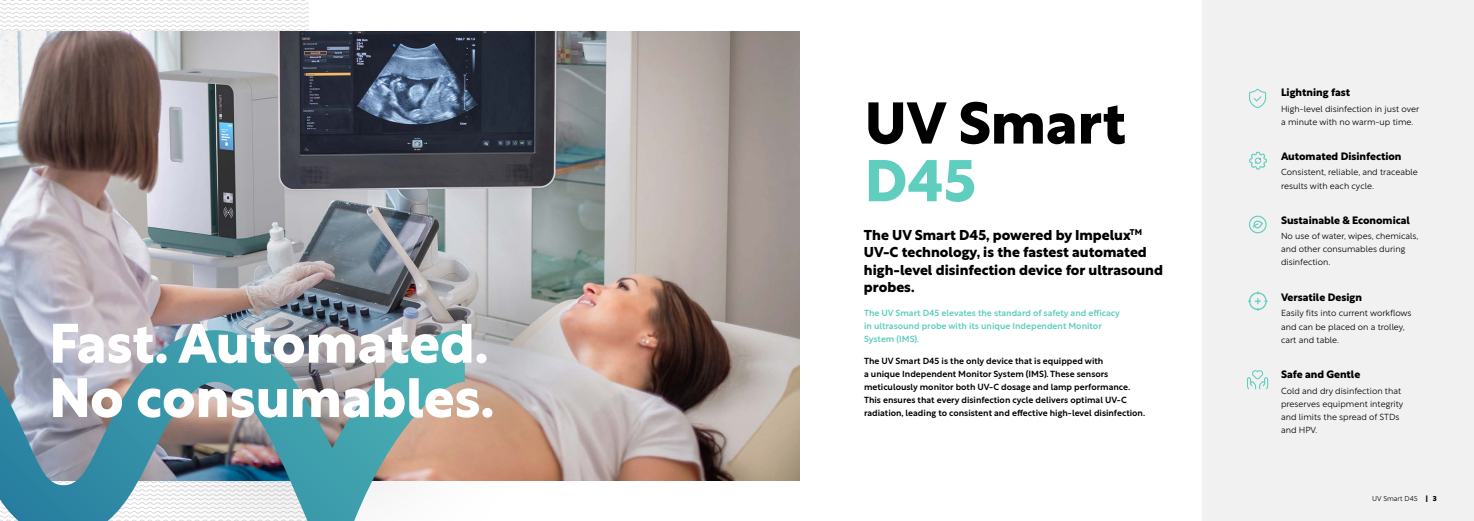
<style>
.page{position:relative;width:1474px;height:521px;background:#fff}
.page>*{position:absolute;margin:0;border:0;box-sizing:border-box;transform-origin:0 0}
.t1{font:700 57.66px "Rustica";color:#000}
.t2{font:700 57.66px "Rustica";color:#60cebf}
.t3{font:700 54.34px/54.3px "Rustica";color:#fff}
.t4{font:700 14px/17.6px "Rustica";color:#000}
.t5{font:700 10.5px "Rustica";color:#000}
.t6{font:300 8.75px/13.1px "Rustica";color:#000}
.t7{font:500 8.75px/13.1px "Rustica";color:#000}
.t8{font:500 8.75px/13.1px "Rustica";color:#60cebf}
.t9{font:300 7px "Rustica";color:#000}
.s1{font-weight:700}
</style>
<div class="page">
<svg style="left:0;top:0;width:308px;height:32px"></svg>
<img style="left:0;top:32px;width:799px;height:448px">
<div style="left:1202px;top:0;width:271px;height:521px;background:#f1f1f1"></div>
<svg style="left:1249px;top:88px;width:17px;height:20px"></svg>
<svg style="left:1247px;top:370px;width:21px;height:20px"></svg>
<svg style="left:1251px;top:220px;width:12px;height:9px"></svg>
<div style="left:1248px;top:216px;width:18px;height:17px;border:1px solid #60cebf;border-radius:50%"></div>
<svg style="left:1249px;top:151px;width:18px;height:19px"></svg>
<svg style="left:1248px;top:292px;width:19px;height:19px"></svg>
<img style="left:82px;top:57px;width:457px;height:273px">
<img style="left:374px;top:183px;width:256px;height:298px">
<img style="left:0;top:330px;width:465px;height:191px">
<h2 class="t3" style="left:49px;top:311px;width:446px">Fast. Automated.<br>No consumables.</h2>
<h1 class="t1" style="left:864px;top:73px;width:263px">UV Smart</h1>
<h1 class="t2" style="left:864px;top:131px;width:113px">D45</h1>
<h3 class="t4" style="left:864px;top:225px;width:300px">The UV Smart D45, powered by Impelux<sup>TM </sup>UV-C technology, is the fastest automated high-level disinfection device for ultrasound probes.</h3>
<p class="t8" style="left:864px;top:305px;width:257px">The UV Smart D45 elevates the standard of safety and efficacy in ultrasound probe with its unique Independent Monitor<br>System (IMS).</p>
<p class="t7" style="left:864px;top:353px;width:282px">The UV Smart D45 is the only device that is equipped with<br>a unique Independent Monitor System (IMS). These sensors meticulously monitor both UV-C dosage and lamp performance.<br>This ensures that every disinfection cycle delivers optimal UV-C radiation, leading to consistent and effective high-level disinfection.</p>
<p class="t5" style="left:1280px;top:83px;width:71px">Lightning fast</p>
<p class="t6" style="left:1280px;top:101px;width:140px">High-level disinfection in just over a minute with no warm-up time.</p>
<p class="t5" style="left:1280px;top:147px;width:122px">Automated Disinfection</p>
<p class="t6" style="left:1280px;top:165px;width:138px">Consistent, reliable, and traceable results with each cycle.</p>
<p class="t5" style="left:1280px;top:211px;width:130px">Sustainable &amp; Economical</p>
<p class="t6" style="left:1280px;top:228px;width:139px">No use of water, wipes, chemicals, and other consumables during disinfection.</p>
<p class="t5" style="left:1280px;top:288px;width:82px">Versatile Design</p>
<p class="t6" style="left:1280px;top:306px;width:132px">Easily fits into current workflows and can be placed on a trolley, cart and table.</p>
<p class="t5" style="left:1280px;top:365px;width:81px">Safe and Gentle</p>
<p class="t6" style="left:1280px;top:383px;width:124px">Cold and dry disinfection that preserves equipment integrity and limits the spread of STDs and HPV.</p>
<p class="t9" style="left:1372px;top:492px;width:66px">UV Smart D45 <span class="s1">| 3</span></p>
</div>
